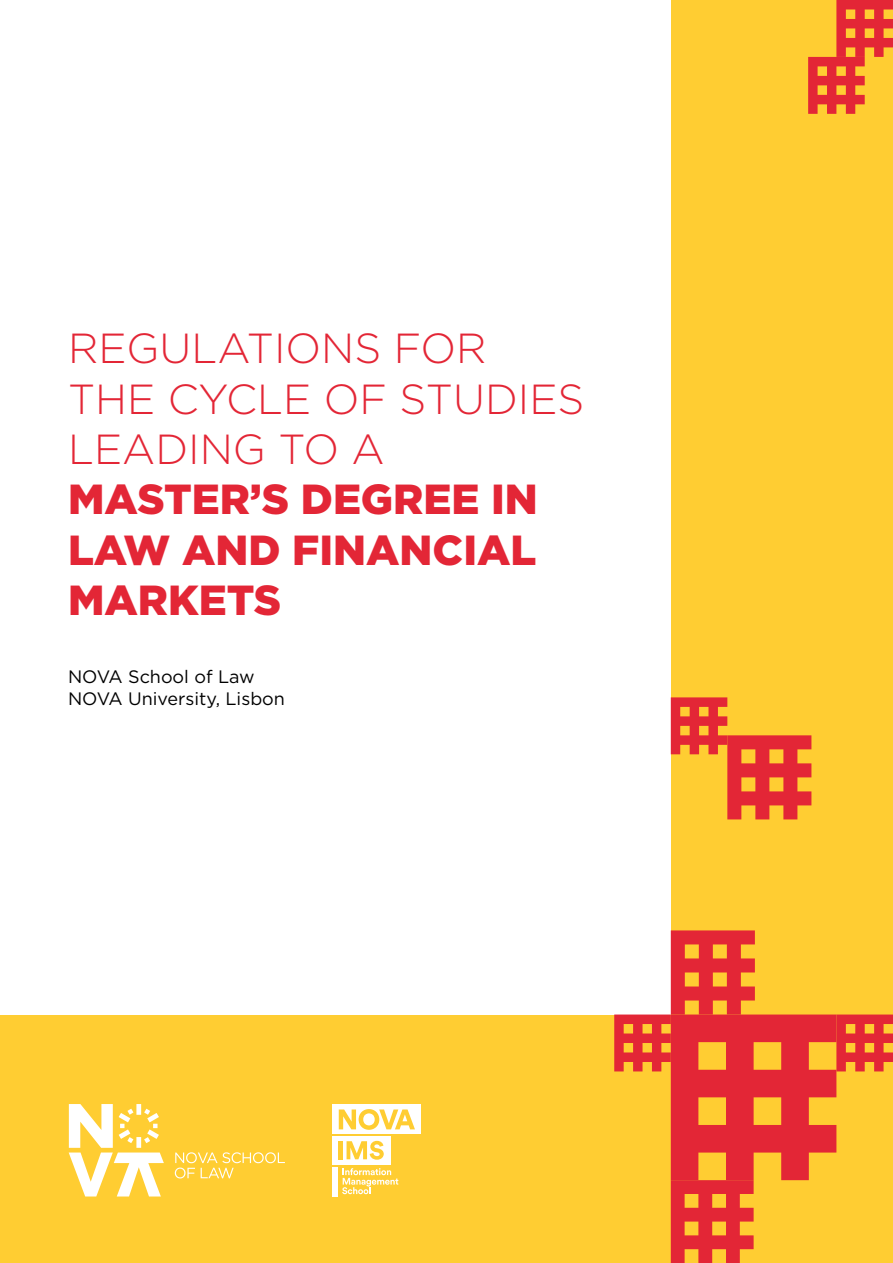
<style>
.page{position:relative;width:893px;height:1263px;background:#ffcd32}
.page>*{position:absolute;margin:0;border:0;box-sizing:border-box;transform-origin:0 0}
.t1{font:300 42px/50.4px "Gotham";color:#e32636}
.t2{font:900 42px/50.4px "Gotham";color:#e32636;text-align:justify}
.t3{font:18px/21.6px "Gotham";color:#000}
</style>
<div class="page">
<div style="left:0;top:0;width:671px;height:1014px;background:#fff"></div>
<svg style="left:614px;top:930px;width:279px;height:333px;background:#f48f3e"></svg>
<svg style="left:808px;top:0;width:85px;height:114px;background:#f17933"></svg>
<svg style="left:671px;top:697px;width:140px;height:122px;background:#f28133"></svg>
<svg style="left:175px;top:1152px;width:110px;height:26px;background:#ffd452"></svg>
<svg style="left:69px;top:1104px;width:95px;height:92px"></svg>
<div style="left:332px;top:1104px;width:89px;height:30px;background:#fff"></div>
<div style="left:332px;top:1136px;width:58px;height:28px;background:#fff"></div>
<svg style="left:339px;top:1109px;width:76px;height:21px"></svg>
<hr style="left:339px;top:1141px;width:4px;height:18px;background:#ffcd32">
<svg style="left:347px;top:1141px;width:37px;height:19px"></svg>
<svg style="left:342px;top:1168px;width:56px;height:26px"></svg>
<div style="left:332px;top:1166px;width:6px;height:30px;background:#fff"></div>
<p class="t1" style="left:68px;top:322px;width:518px">REGULATIONS FOR<br>THE CYCLE OF STUDIES<br>LEADING TO A</p>
<p class="t2" style="left:68px;top:474px;width:471px">MASTER’S DEGREE IN LAW AND FINANCIAL MARKETS</p>
<p class="t3" style="left:68px;top:666px;width:218px">NOVA School of Law<br>NOVA University, Lisbon</p>
</div>
